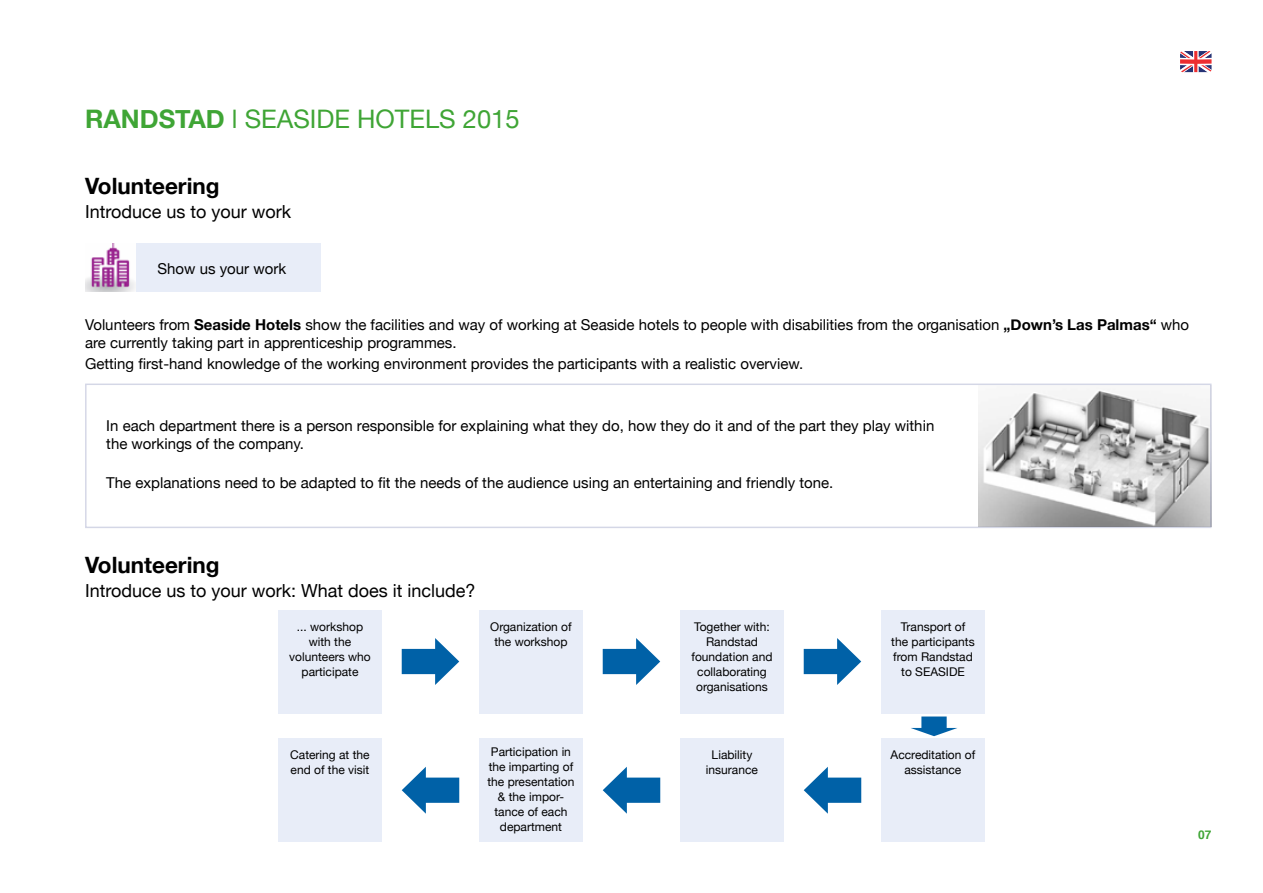
<style>
.page{position:relative;width:1263px;height:893px;background:#fff}
.page>*{position:absolute;margin:0;border:0;box-sizing:border-box;transform-origin:0 0}
.t1{font:25.5px "Helvetica Neue";color:#3fa535}
.t2{font:700 22.5px "Helvetica Neue";color:#000}
.t3{font:18px "Helvetica Neue";color:#000}
.t4{font:15px/18px "Helvetica Neue";color:#000}
.t5{font:12px/15px "Helvetica Neue";color:#000;text-align:center}
.t6{font:700 12px "Helvetica";color:#3fa535}
.s1{font-weight:700}
</style>
<div class="page">
<svg style="left:1180px;top:51px;width:31px;height:21px"></svg>
<div style="left:85px;top:243px;width:236px;height:49px;background:#e8edf8"></div>
<img style="left:85px;top:243px;width:51px;height:49px">
<img style="left:978px;top:390px;width:230px;height:135px">
<div style="left:278px;top:610px;width:104px;height:103px;background:#e8edf8"></div>
<div style="left:479px;top:610px;width:104px;height:103px;background:#e8edf8"></div>
<div style="left:680px;top:610px;width:104px;height:103px;background:#e8edf8"></div>
<div style="left:881px;top:610px;width:104px;height:103px;background:#e8edf8"></div>
<svg style="left:402px;top:638px;width:57px;height:47px"></svg>
<svg style="left:603px;top:638px;width:57px;height:47px"></svg>
<svg style="left:804px;top:638px;width:57px;height:47px"></svg>
<div style="left:278px;top:738px;width:104px;height:104px;background:#e8edf8"></div>
<div style="left:479px;top:738px;width:104px;height:104px;background:#e8edf8"></div>
<div style="left:680px;top:738px;width:104px;height:104px;background:#e8edf8"></div>
<div style="left:881px;top:738px;width:104px;height:104px;background:#e8edf8"></div>
<svg style="left:804px;top:767px;width:57px;height:47px"></svg>
<svg style="left:603px;top:767px;width:57px;height:47px"></svg>
<svg style="left:402px;top:767px;width:57px;height:47px"></svg>
<svg style="left:911px;top:716px;width:46px;height:20px"></svg>
<h1 class="t1" style="left:85px;top:101px;width:436px"><span class="s1">RANDSTAD</span> l SEASIDE HOTELS 2015</h1>
<h2 class="t2" style="left:85px;top:168px;width:136px">Volunteering</h2>
<p class="t3" style="left:85px;top:199px;width:208px">Introduce us to your work</p>
<p class="t4" style="left:158px;top:261px;width:130px">Show us your work</p>
<p class="t4" style="left:85px;top:316px;width:1106px">Volunteers from <span class="s1">Seaside Hotels</span> show the facilities and way of working at Seaside hotels to people with disabilities from the organisation <span class="s1">„Down’s Las Palmas“</span> who are currently taking part in apprenticeship programmes.</p>
<p class="t4" style="left:85px;top:356px;width:720px">Getting first-hand knowledge of the working environment provides the participants with a realistic overview.</p>
<p class="t4" style="left:106px;top:417px;width:829px">In each department there is a person responsible for explaining what they do, how they do it and of the part they play within the workings of the company.</p>
<p class="t4" style="left:106px;top:475px;width:728px">The explanations need to be adapted to fit the needs of the audience using an entertaining and friendly tone.</p>
<h2 class="t2" style="left:85px;top:547px;width:136px">Volunteering</h2>
<p class="t3" style="left:85px;top:577px;width:392px">Introduce us to your work: What does it include?</p>
<p class="t5" style="left:289px;top:619px;width:83px">... workshop with the volunteers who participate</p>
<p class="t5" style="left:490px;top:619px;width:83px">Organization of the workshop</p>
<p class="t5" style="left:691px;top:619px;width:82px">Together with:<br>Randstad foundation and collaborating organisations</p>
<p class="t5" style="left:891px;top:619px;width:85px">Transport of the participants from Randstad to SEASIDE</p>
<p class="t5" style="left:290px;top:748px;width:81px;text-align:left">Catering at the end of the visit</p>
<p class="t5" style="left:487px;top:745px;width:88px">Participation in the imparting of the presentation &amp; the impor&shy;tance of each department</p>
<p class="t5" style="left:706px;top:748px;width:54px">Liability insurance</p>
<p class="t5" style="left:891px;top:748px;width:86px">Accreditation of assistance</p>
<p class="t6" style="left:1198px;top:825px;width:15px">07</p>
</div>
